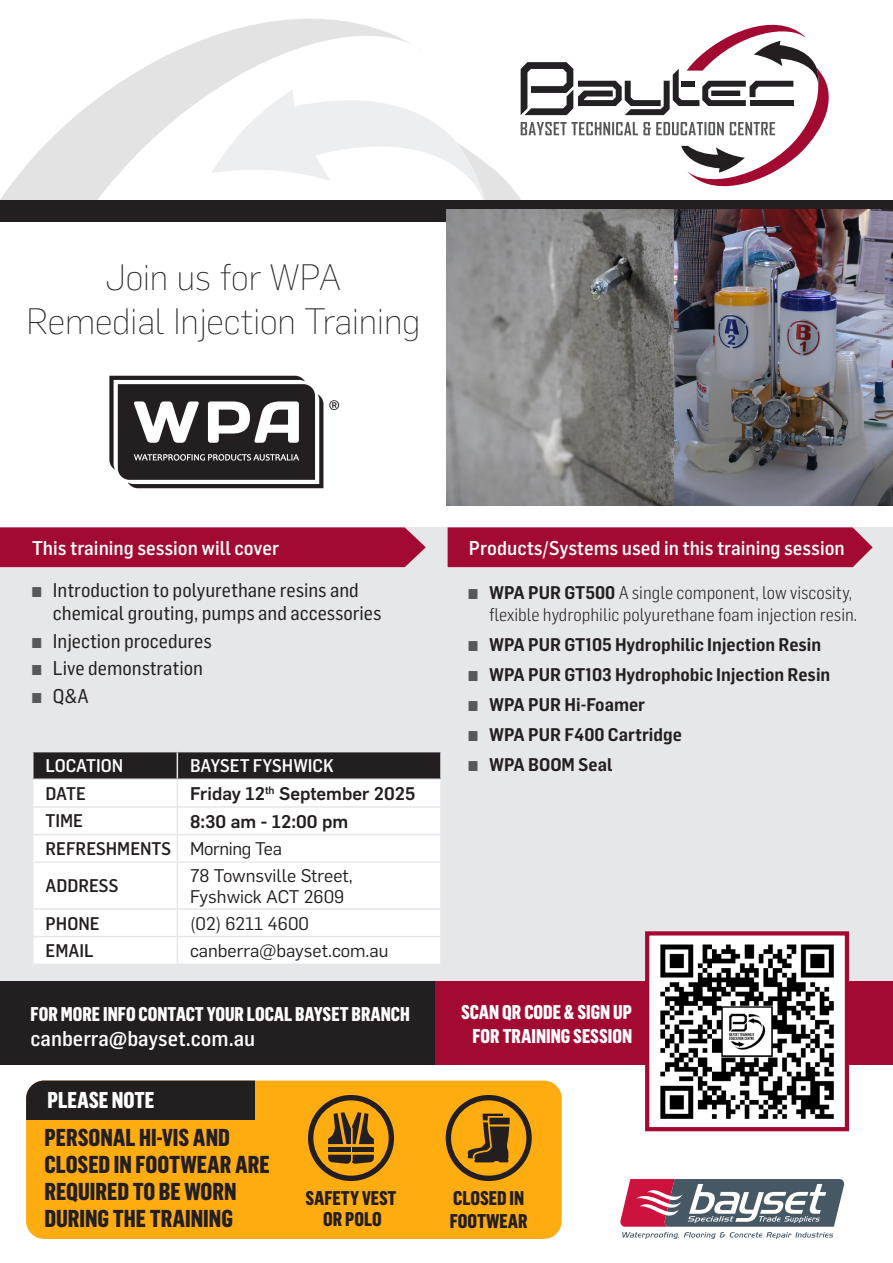
<style>
.page{position:relative;width:893px;height:1263px;background:#fff}
.page>*{position:absolute;margin:0;border:0;box-sizing:border-box;transform-origin:0 0}
.t1{font:200 36px "Flama";color:#231f20}
.t2{font:800 24px/27px "Flama Cond";color:#231f20}
.t3{font:800 22.5px "Flama Cond";color:#fff}
.t4{font:500 21px "Flama Semicondensed";color:#fff}
.t5{font:19.5px/23.4px "Flama Semicondensed Basic";color:#231f20}
.t6{font:800 19.5px/23.4px "Flama Cond";color:#fff;text-align:center}
.t7{font:500 19.5px "Flama Semicondensed";color:#fff}
.t8{font:800 19.5px/23.4px "Flama Cond";color:#231f20}
.t9{font:600 18px "Flama Semicondensed";color:#231f20}
.t10{font:300 18px/21.6px "Flama Semicondensed";color:#231f20;text-align:right}
.t11{font:18px/21.6px "Flama";color:#231f20}
.t12{font:500 18px "Flama Semicondensed";color:#231f20}
.t13{font:500 18px "Flama";color:#231f20}
.t14{font:500 18px "Flama Semicondensed";color:#fff}
.t15{font:18px "Flama";letter-spacing:-.02em;color:#231f20}
.s1{font-size:18px;color:#57585a}
.s2{color:#57585a}
.s3{font-weight:600}
.s4{font-weight:300;color:#57585a}
</style>
<div class="page">
<svg style="left:0;top:19px;width:410px;height:181px"></svg>
<svg style="left:78px;top:106px;width:443px;height:94px"></svg>
<svg style="left:211px;top:84px;width:278px;height:116px"></svg>
<svg style="left:521px;top:24px;width:308px;height:163px"></svg>
<div style="left:0;top:200px;width:893px;height:22px;background:#231f20"></div>
<div style="left:0;top:527px;width:893px;height:456px;background:#e6e7e9"></div>
<div style="left:34px;top:863px;width:406px;height:100px;background:#fff"></div>
<svg style="left:33px;top:752px;width:408px;height:109px;background:#c9c8c8"></svg>
<hr style="left:440px;top:835px;width:2px;height:26px;background:#e6e7e9">
<hr style="left:177px;top:863px;width:1px;height:45px;background:#e6e7e9">
<hr style="left:32px;top:908px;width:145px;height:2px;background:#e6e7e9">
<hr style="left:177px;top:908px;width:265px;height:2px;background:#e6e7e9">
<hr style="left:32px;top:936px;width:145px;height:1px;background:#e6e7e9">
<hr style="left:177px;top:936px;width:265px;height:1px;background:#e6e7e9">
<svg style="left:177px;top:910px;width:1px;height:53px"></svg>
<img style="left:446px;top:210px;width:447px;height:296px">
<svg style="left:109px;top:376px;width:214px;height:112px"></svg>
<svg style="left:329px;top:400px;width:10px;height:10px"></svg>
<div style="left:26px;top:1080px;width:536px;height:159px;background:#ffac11;border-radius:18px"></div>
<div style="left:26px;top:1080px;width:229px;height:39px;background:#231f20"></div>
<div style="left:338px;top:981px;width:555px;height:84px;background:#a30a32"></div>
<div style="left:0;top:981px;width:434px;height:84px;background:#231f20"></div>
<svg style="left:620px;top:1179px;width:225px;height:60px"></svg>
<svg style="left:308px;top:1095px;width:86px;height:86px"></svg>
<div style="left:353px;top:1147px;width:21px;height:5px;background:#231f20"></div>
<svg style="left:446px;top:1095px;width:86px;height:86px"></svg>
<svg style="left:645px;top:931px;width:205px;height:201px"></svg>
<div style="left:0;top:527px;width:426px;height:40px;background:#a30a32"></div>
<div style="left:448px;top:527px;width:425px;height:40px;background:#a30a32"></div>
<p class="t1" style="left:105px;top:254px;width:238px">Join us for WPA</p>
<p class="t1" style="left:26px;top:297px;width:395px">Remedial Injection Training</p>
<p class="t7" style="left:32px;top:536px;width:248px">This training session will cover</p>
<p class="t7" style="left:469px;top:536px;width:377px">Products/Systems used in this training session</p>
<p class="t5" style="left:53px;top:577px;width:330px;text-indent:-21px"><span class="s1">▪</span> Introduction to polyurethane resins and chemical grouting, pumps and accessories</p>
<p class="t5" style="left:32px;top:628px;width:182px"><span class="s1">▪</span> Injection procedures</p>
<p class="t5" style="left:32px;top:656px;width:173px"><span class="s1">▪</span> Live demonstration</p>
<p class="t5" style="left:32px;top:683px;width:58px"><span class="s1">▪</span> Q&amp;A</p>
<p class="t14" style="left:46px;top:754px;width:79px">LOCATION</p>
<p class="t14" style="left:190px;top:754px;width:145px">BAYSET FYSHWICK</p>
<p class="t12" style="left:46px;top:782px;width:42px">DATE</p>
<p class="t13" style="left:190px;top:780px;width:227px">Friday 12<sup>th</sup> September 2025</p>
<p class="t12" style="left:46px;top:809px;width:39px">TIME</p>
<p class="t13" style="left:190px;top:808px;width:160px">8:30 am - 12:00 pm</p>
<p class="t12" style="left:46px;top:837px;width:127px">REFRESHMENTS</p>
<p class="t15" style="left:190px;top:836px;width:93px">Morning Tea</p>
<p class="t12" style="left:46px;top:874px;width:75px">ADDRESS</p>
<p class="t11" style="left:190px;top:863px;width:164px">78 Townsville Street,<br>Fyshwick ACT 2609</p>
<p class="t12" style="left:46px;top:911px;width:56px">PHONE</p>
<p class="t11" style="left:190px;top:911px;width:120px">(02) 6211 4600</p>
<p class="t12" style="left:46px;top:939px;width:50px">EMAIL</p>
<p class="t11" style="left:190px;top:939px;width:200px">canberra@bayset.com.au</p>
<p class="t6" style="left:31px;top:1001px;width:381px">FOR MORE INFO CONTACT YOUR LOCAL BAYSET BRANCH</p>
<p class="t4" style="left:31px;top:1024px;width:226px">canberra@bayset.com.au</p>
<p class="t3" style="left:47px;top:1083px;width:109px">PLEASE NOTE</p>
<p class="t2" style="left:44px;top:1122px;width:227px">PERSONAL HI-VIS AND<br>CLOSED IN FOOTWEAR ARE<br>REQUIRED TO BE WORN<br>DURING THE TRAINING</p>
<p class="t8" style="left:306px;top:1186px;width:92px;line-height:21px;text-align:center">SAFETY VEST<br>OR POLO</p>
<p class="t10" style="left:468px;top:581px;width:391px"><span class="s2">▪</span> <span class="s3">WPA PUR GT500</span> A single component, low viscosity, flexible hydrophilic polyurethane foam injection resin.</p>
<p class="t9" style="left:468px;top:633px;width:355px"><span class="s4">▪</span> WPA PUR GT105 Hydrophilic Injection Resin</p>
<p class="t9" style="left:468px;top:663px;width:364px"><span class="s4">▪</span> WPA PUR GT103 Hydrophobic Injection Resin</p>
<p class="t9" style="left:468px;top:693px;width:179px"><span class="s4">▪</span> WPA PUR Hi-Foamer</p>
<p class="t9" style="left:468px;top:723px;width:216px"><span class="s4">▪</span> WPA PUR F400 Cartridge</p>
<p class="t9" style="left:468px;top:753px;width:146px"><span class="s4">▪</span> WPA BOOM Seal</p>
<p class="t6" style="left:461px;top:1000px;width:172px">SCAN QR CODE &amp; SIGN UP<br>FOR TRAINING SESSION</p>
<p class="t8" style="left:450px;top:1185px;width:79px">CLOSED IN<br>FOOTWEAR</p>
</div>
